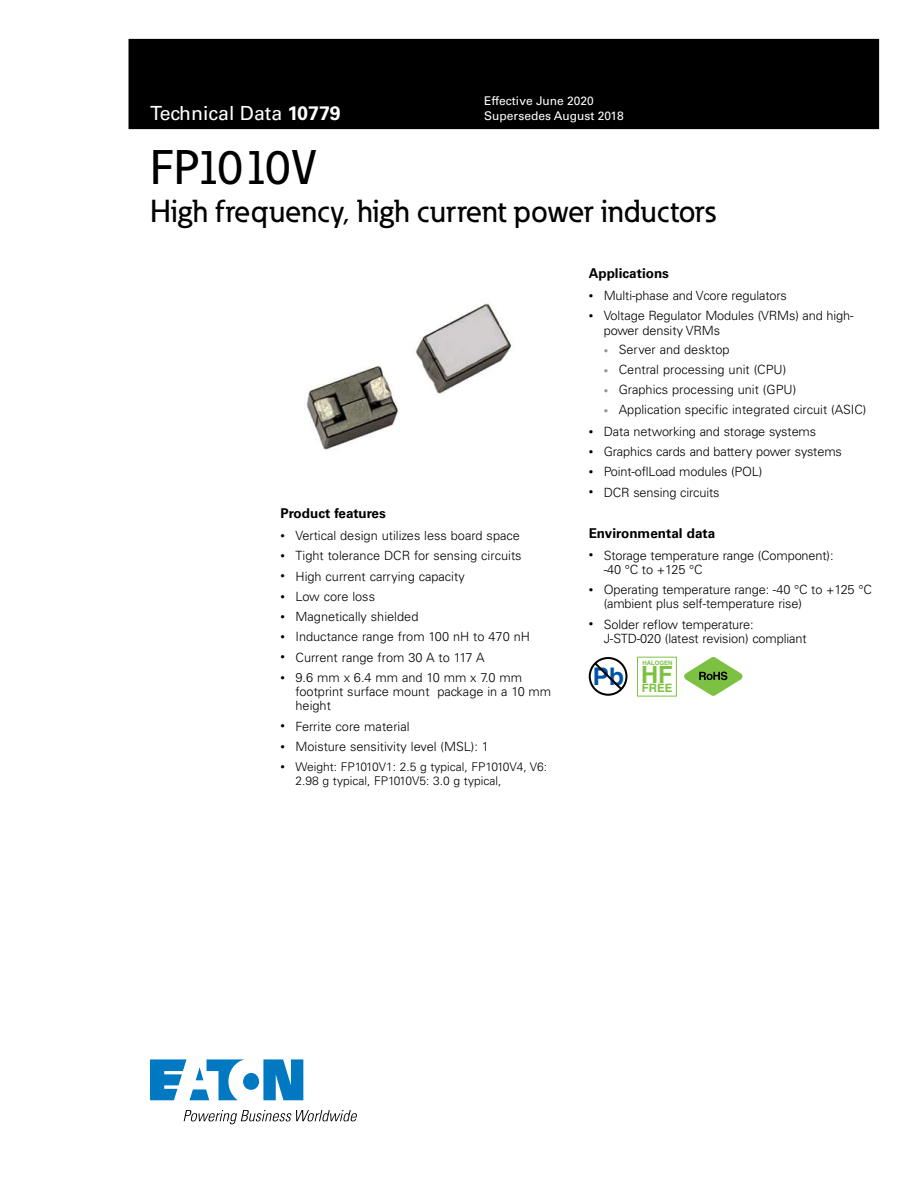
<style>
.page{position:relative;width:918px;height:1188px;background:#fff}
.page>*{position:absolute;margin:0;border:0;box-sizing:border-box;transform-origin:0 0}
.t1{font:500 48px "Eaton";letter-spacing:-.04em;color:#000}
.t2{font:500 31.5px "Eaton";color:#000}
.t3{font:700 24.3px "Helvetica";color:#0054a6}
.t4{font:700 23.7px "Helvetica";color:#7cc142}
.t5{font:19.5px "Univers LT Std";color:#fff}
.t6{font:700 13.5px "Univers LT Std";color:#000}
.t7{font:300 12.75px/14.2px "Univers LT Std";letter-spacing:-.005em;color:#000}
.t8{font:300 12px/14.2px "Univers LT Std";color:#000}
.t9{font:12px/15px "Univers LT Std";color:#fff}
.t10{font:700 11.55px "Helvetica";color:#7cc142}
.t11{font:700 6px "Helvetica";color:#7cc142}
.s1{font-weight:700}
.s2{font-family:"Univers";font-size:9px}
.s3{font-family:"Univers";font-size:9px;color:#939597}
</style>
<div class="page">
<svg style="left:150px;top:1059px;width:153px;height:41px"></svg>
<svg style="left:184px;top:1110px;width:173px;height:14px"></svg>
<div style="left:129px;top:39px;width:750px;height:90px;background:#000"></div>
<svg style="left:589px;top:657px;width:38px;height:39px"></svg>
<div style="left:637px;top:657px;width:40px;height:39px;border:1px solid #7cc142"></div>
<svg style="left:684px;top:657px;width:59px;height:39px"></svg>
<img style="left:306px;top:303px;width:206px;height:147px">
<h3 class="t5" style="left:150px;top:106px;width:192px">Technical Data <span class="s1">10779</span></h3>
<p class="t9" style="left:484px;top:94px;width:141px">Effective June 2020<br>Supersedes August 2018</p>
<h1 class="t1" style="left:150px;top:150px;width:169px">FP1010V</h1>
<h2 class="t2" style="left:150px;top:199px;width:568px">High frequency, high current power inductors</h2>
<p class="t6" style="left:280px;top:508px;width:107px">Product features</p>
<p class="t7" style="left:280px;top:529px;width:241px"><span class="s2">•</span> Vertical design utilizes less board space</p>
<p class="t7" style="left:280px;top:550px;width:243px"><span class="s2">•</span> Tight tolerance DCR for sensing circuits</p>
<p class="t7" style="left:280px;top:570px;width:186px"><span class="s2">•</span> High current carrying capacity</p>
<p class="t7" style="left:280px;top:590px;width:96px"><span class="s2">•</span> Low core loss</p>
<p class="t7" style="left:280px;top:610px;width:139px"><span class="s2">•</span> Magnetically shielded</p>
<p class="t7" style="left:280px;top:631px;width:251px"><span class="s2">•</span> Inductance range from 100 nH to 470 nH</p>
<p class="t7" style="left:280px;top:651px;width:206px"><span class="s2">•</span> Current range from 30 A to 117 A</p>
<p class="t7" style="left:296px;top:671px;width:257px;text-indent:-15px"><span class="s2">•</span> 9.6 mm x 6.4 mm and 10 mm x 7.0 mm footprint surface mount package in a 10 mm height</p>
<p class="t7" style="left:280px;top:720px;width:131px"><span class="s2">•</span> Ferrite core material</p>
<p class="t7" style="left:280px;top:740px;width:210px"><span class="s2">•</span> Moisture sensitivity level (MSL): 1</p>
<p class="t8" style="left:296px;top:761px;width:253px;text-indent:-15px"><span class="s2">•</span> Weight: FP1010V1: 2.5 g typical, FP1010V4, V6:<br>2.98 g typical, FP1010V5: 3.0 g typical,</p>
<p class="t6" style="left:589px;top:268px;width:82px">Applications</p>
<p class="t7" style="left:589px;top:289px;width:200px"><span class="s2">•</span> Multi-phase and Vcore regulators</p>
<p class="t7" style="left:604px;top:310px;width:251px;text-indent:-15px"><span class="s2">•</span> Voltage Regulator Modules (VRMs) and high&shy;power density VRMs</p>
<p class="t7" style="left:604px;top:343px;width:127px"><span class="s3">•</span> Server and desktop</p>
<p class="t7" style="left:604px;top:363px;width:184px"><span class="s3">•</span> Central processing unit (CPU)</p>
<p class="t7" style="left:604px;top:384px;width:194px"><span class="s3">•</span> Graphics processing unit (GPU)</p>
<p class="t7" style="left:604px;top:404px;width:264px"><span class="s3">•</span> Application specific integrated circuit (ASIC)</p>
<p class="t7" style="left:589px;top:425px;width:229px"><span class="s2">•</span> Data networking and storage systems</p>
<p class="t7" style="left:589px;top:445px;width:255px"><span class="s2">•</span> Graphics cards and battery power systems</p>
<p class="t7" style="left:589px;top:466px;width:175px"><span class="s2">•</span> Point-oflLoad modules (POL)</p>
<p class="t7" style="left:589px;top:486px;width:132px"><span class="s2">•</span> DCR sensing circuits</p>
<p class="t6" style="left:589px;top:528px;width:128px">Environmental data</p>
<p class="t7" style="left:604px;top:549px;width:231px;text-indent:-15px"><span class="s2">•</span> Storage temperature range (Component): -40 °C to +125 °C</p>
<p class="t7" style="left:604px;top:583px;width:270px;text-indent:-15px"><span class="s2">•</span> Operating temperature range: -40 °C to +125 °C (ambient plus self-temperature rise)</p>
<p class="t7" style="left:604px;top:618px;width:204px;text-indent:-15px"><span class="s2">•</span> Solder reflow temperature:<br>J-STD-020 (latest revision) compliant</p>
<h3 class="t3" style="left:593px;top:662px;width:33px">Pb</h3>
<p class="t11" style="left:642px;top:660px;width:32px">HALOGEN</p>
<h3 class="t4" style="left:641px;top:661px;width:33px">HF</h3>
<p class="t10" style="left:642px;top:682px;width:32px">FREE</p>
</div>
